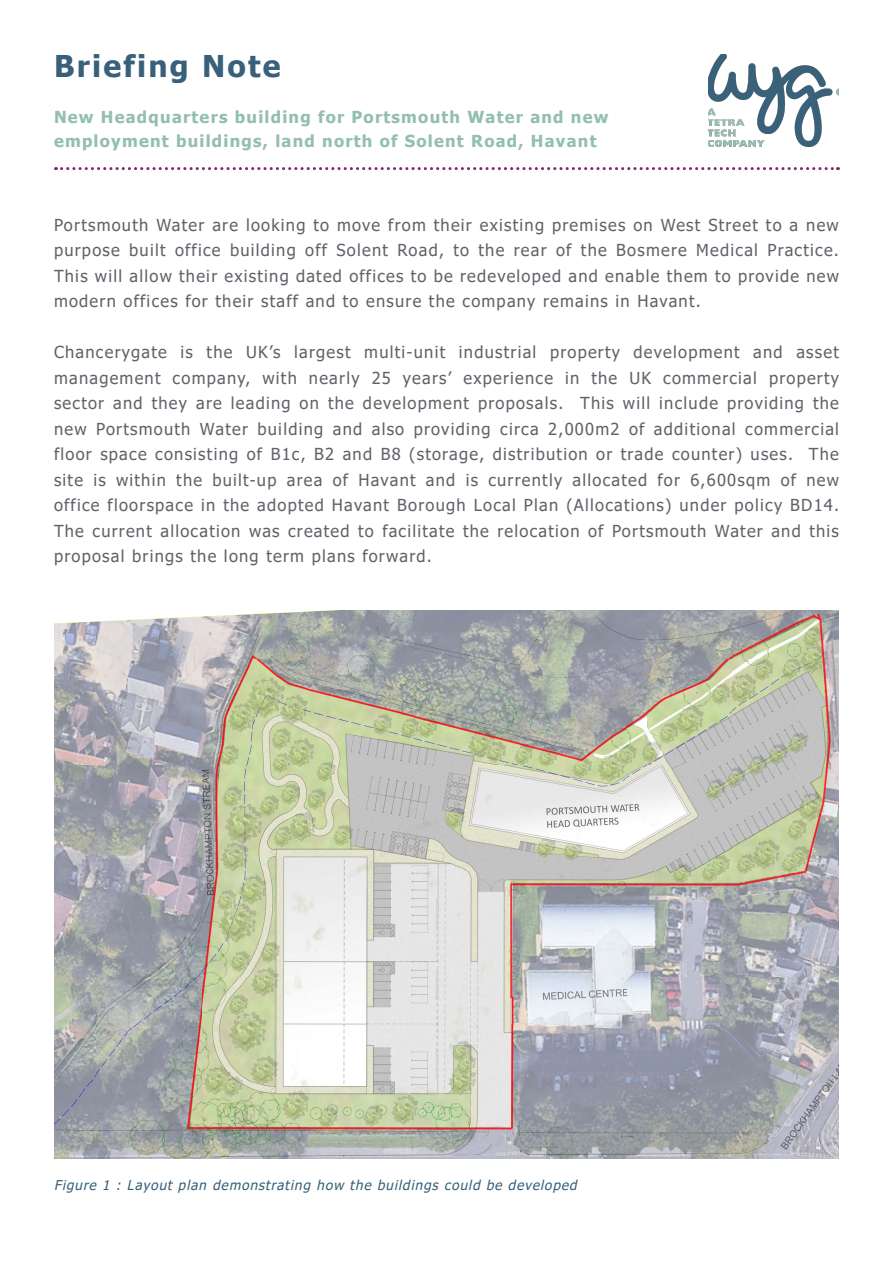
<style>
.page{position:relative;width:893px;height:1263px;background:#fff}
.page>*{position:absolute;margin:0;border:0;box-sizing:border-box;transform-origin:0 0}
.t1{font:700 30px "Tahoma";letter-spacing:.075em;color:#38607a}
.t2{font:16.5px/25.5px "Tahoma";letter-spacing:.075em;color:#5f6369;text-align:justify}
.t3{font:700 16.5px/23.2px "Tahoma";letter-spacing:.075em;color:#93beb3}
.t4{font:italic 13.5px "Tahoma";color:#38607a}
</style>
<div class="page">
<img style="left:708px;top:54px;width:131px;height:92px">
<svg style="left:56px;top:167px;width:782px;height:3px"></svg>
<img style="left:54px;top:621px;width:42px;height:39px">
<img style="left:96px;top:610px;width:743px;height:50px">
<img style="left:54px;top:660px;width:785px;height:499px">
<img style="left:733px;top:1084px;width:106px;height:75px">
<p class="t1" style="left:54px;top:45px;width:228px">Briefing Note</p>
<p class="t3" style="left:54px;top:106px;width:556px">New Headquarters building for Portsmouth Water and new employment buildings, land north of Solent Road, Havant</p>
<p class="t2" style="left:54px;top:213px;width:786px">Portsmouth Water are looking to move from their existing premises on West Street to a new purpose built office building off Solent Road, to the rear of the Bosmere Medical Practice.<br>This will allow their existing dated offices to be redeveloped and enable them to provide new modern offices for their staff and to ensure the company remains in Havant.</p>
<p class="t2" style="left:54px;top:340px;width:786px">Chancerygate is the UK’s largest multi-unit industrial property development and asset management company, with nearly 25 years’ experience in the UK commercial property sector and they are leading on the development proposals. This will include providing the new Portsmouth Water building and also providing circa 2,000m2 of additional commercial floor space consisting of B1c, B2 and B8 (storage, distribution or trade counter) uses. The site is within the built-up area of Havant and is currently allocated for 6,600sqm of new office floorspace in the adopted Havant Borough Local Plan (Allocations) under policy BD14.<br>The current allocation was created to facilitate the relocation of Portsmouth Water and this proposal brings the long term plans forward.</p>
<p class="t4" style="left:54px;top:1176px;width:528px">Figure 1 : Layout plan demonstrating how the buildings could be developed</p>
</div>
